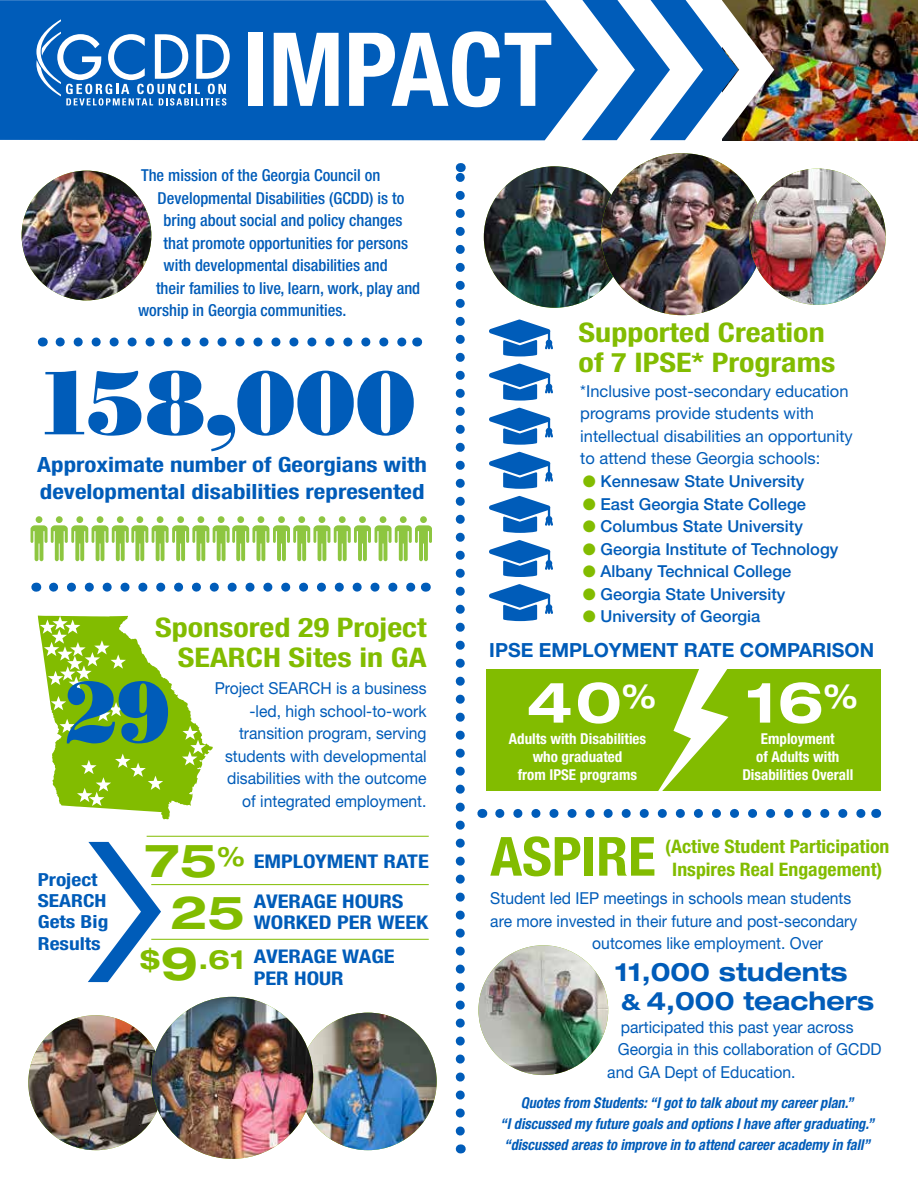
<style>
.page{position:relative;width:918px;height:1188px;background:#fff}
.page>*{position:absolute;margin:0;border:0;box-sizing:border-box;transform-origin:0 0}
.t1{font:700 condensed 102.3px "Helvetica Neue";color:#fff}
.t2{font:90px "Bodoni Std Poster";color:#005cb9}
.t3{font:86.4px "Bodoni Std Poster";color:#005cb9;scale:.92 1}
.t4{font:700 expanded 56.7px "Helvetica Neue";color:#fff}
.t5{font:700 condensed 54px "Helvetica Neue";color:#82bc00;scale:1.06 1}
.t6{font:700 expanded 45.9px/51.3px "Helvetica Neue";color:#82bc00;text-align:center}
.t7{font:700 condensed 27px/30px "Helvetica Neue";color:#82bc00;scale:1.19 1}
.t8{font:700 expanded 26.7px "Helvetica Neue";color:#82bc00}
.t9{font:700 expanded 25.5px/29.2px "Helvetica Neue";color:#005cb9;scale:.95 1}
.t10{font:700 condensed 21px/27px "Helvetica Neue";color:#005cb9;scale:1.19 1}
.t11{font:700 19.5px "Helvetica Neue";color:#005cb9}
.t12{font:700 condensed 18.9px/39.8px "Helvetica Neue";color:#005cb9;scale:1.19 1}
.t13{font:700 condensed 18.6px/23.2px "Helvetica Neue";color:#82bc00;text-align:center;scale:1.06 1}
.t14{font:700 condensed 18px/21.1px "Helvetica Neue";color:#005cb9;scale:1.19 1}
.t15{font:16.5px/22.5px "Helvetica Neue";color:#005cb9;text-align:right;scale:.95 1}
.t16{font:500 condensed 16.5px "Helvetica Neue";color:#005cb9}
.t17{font:500 16.5px "Helvetica Neue";color:#005cb9}
.t18{font:16.5px/22.5px "Helvetica Neue";color:#005cb9}
.t19{font:italic 700 condensed 15px/21px "Helvetica Neue";color:#005cb9;text-align:center;scale:.95 1}
.t20{font:700 condensed 15px/18px "Helvetica Neue";color:#fff;text-align:center}
.s1{font-size:45.9px}
.s2{color:#82bc00}
.s3{font-size:22.5px}
</style>
<div class="page">
<svg style="left:38px;top:616px;width:175px;height:203px"></svg>
<img style="left:774px;top:0;width:144px;height:140px">
<div style="left:486px;top:669px;width:394px;height:122px;background:#82bc00"></div>
<img style="left:28px;top:1015px;width:135px;height:135px;border-radius:67px">
<img style="left:299px;top:1013px;width:138px;height:137px;border-radius:69px">
<svg style="left:54px;top:583px;width:362px;height:9px"></svg>
<svg style="left:60px;top:338px;width:347px;height:8px"></svg>
<svg style="left:456px;top:163px;width:9px;height:968px"></svg>
<div style="left:0;top:0;width:582px;height:140px;background:#005cb9"></div>
<svg style="left:36px;top:19px;width:194px;height:87px"></svg>
<svg style="left:489px;top:408px;width:64px;height:37px"></svg>
<svg style="left:489px;top:540px;width:64px;height:37px"></svg>
<svg style="left:489px;top:584px;width:64px;height:37px"></svg>
<svg style="left:489px;top:364px;width:64px;height:37px"></svg>
<svg style="left:489px;top:319px;width:64px;height:37px"></svg>
<svg style="left:489px;top:452px;width:64px;height:37px"></svg>
<svg style="left:489px;top:496px;width:64px;height:37px"></svg>
<div style="left:76px;top:516px;width:7px;height:7px;background:#8dc640;border-radius:50%"></div>
<div style="left:97px;top:516px;width:6px;height:7px;background:#8dc640;border-radius:50%"></div>
<div style="left:117px;top:516px;width:7px;height:7px;background:#8dc640;border-radius:50%"></div>
<div style="left:36px;top:516px;width:6px;height:7px;background:#8dc640;border-radius:50%"></div>
<div style="left:56px;top:516px;width:7px;height:7px;background:#8dc640;border-radius:50%"></div>
<div style="left:177px;top:516px;width:7px;height:7px;background:#8dc640;border-radius:50%"></div>
<div style="left:197px;top:516px;width:7px;height:7px;background:#8dc640;border-radius:50%"></div>
<div style="left:218px;top:516px;width:7px;height:7px;background:#8dc640;border-radius:50%"></div>
<div style="left:136px;top:516px;width:7px;height:7px;background:#8dc640;border-radius:50%"></div>
<div style="left:157px;top:516px;width:7px;height:7px;background:#8dc640;border-radius:50%"></div>
<div style="left:278px;top:516px;width:7px;height:7px;background:#8dc640;border-radius:50%"></div>
<div style="left:298px;top:516px;width:7px;height:7px;background:#8dc640;border-radius:50%"></div>
<div style="left:319px;top:516px;width:6px;height:7px;background:#8dc640;border-radius:50%"></div>
<div style="left:237px;top:516px;width:7px;height:7px;background:#8dc640;border-radius:50%"></div>
<div style="left:258px;top:516px;width:6px;height:7px;background:#8dc640;border-radius:50%"></div>
<div style="left:380px;top:516px;width:6px;height:7px;background:#8dc640;border-radius:50%"></div>
<div style="left:400px;top:516px;width:7px;height:7px;background:#8dc640;border-radius:50%"></div>
<div style="left:420px;top:516px;width:7px;height:7px;background:#8dc640;border-radius:50%"></div>
<div style="left:339px;top:516px;width:7px;height:7px;background:#8dc640;border-radius:50%"></div>
<svg style="left:31px;top:525px;width:401px;height:36px"></svg>
<div style="left:359px;top:516px;width:7px;height:7px;background:#8dc640;border-radius:50%"></div>
<svg style="left:582px;top:0;width:192px;height:140px"></svg>
<img style="left:478px;top:945px;width:130px;height:130px;border-radius:65px">
<svg style="left:500px;top:669px;width:366px;height:149px"></svg>
<hr style="left:151px;top:884px;width:278px;height:1px;background:#82bc00">
<hr style="left:147px;top:836px;width:282px;height:1px;background:#82bc00">
<hr style="left:151px;top:939px;width:278px;height:1px;background:#82bc00">
<svg style="left:88px;top:842px;width:73px;height:140px"></svg>
<img style="left:22px;top:171px;width:129px;height:129px;border-radius:65px">
<img style="left:151px;top:997px;width:162px;height:162px;border-radius:81px">
<img style="left:484px;top:166px;width:141px;height:142px;border-radius:71px">
<img style="left:601px;top:153px;width:162px;height:162px;border-radius:81px">
<img style="left:750px;top:169px;width:136px;height:136px;border-radius:68px">
<h1 class="t1" style="left:242px;top:8px;width:312px">IMPACT</h1>
<p class="t16" style="left:141px;top:166px;width:241px">The mission of the Georgia Council on</p>
<p class="t16" style="left:158px;top:188px;width:248px">Developmental Disabilities (GCDD) is to</p>
<p class="t16" style="left:164px;top:211px;width:240px">bring about social and policy changes</p>
<p class="t16" style="left:164px;top:233px;width:246px">that promote opportunities for persons</p>
<p class="t16" style="left:164px;top:256px;width:226px">with developmental disabilities and</p>
<p class="t16" style="left:156px;top:278px;width:266px">their families to live, learn, work, play and</p>
<p class="t16" style="left:138px;top:301px;width:210px">worship in Georgia communities.</p>
<h2 class="t2" style="left:35px;top:348px;width:383px">158,000</h2>
<p class="t10" style="left:37px;top:451px;width:329px">Approximate number of Georgians with developmental disabilities represented</p>
<h3 class="t7" style="left:155px;top:612px;width:230px;text-align:right">Sponsored 29 Project<br>SEARCH Sites in GA</h3>
<p class="t15" style="left:215px;top:677px;width:225px">Project SEARCH is a business -led, high school-to-work transition program, serving students with developmental disabilities with the outcome of integrated employment.</p>
<h3 class="t3" style="left:65px;top:659px;width:116px">29</h3>
<p class="t14" style="left:38px;top:869px;width:61px">Project<br>SEARCH<br>Gets Big<br>Results</p>
<h3 class="t6" style="left:145px;top:834px;width:102px">75<sup>%<br></sup>25</h3>
<h3 class="t8" style="left:139px;top:942px;width:107px">$<span class="s1">9</span>.61</h3>
<p class="t12" style="left:254px;top:841px;width:149px">EMPLOYMENT RATE<br>AVERAGE HOURS</p>
<p class="t12" style="left:254px;top:905px;width:148px;line-height:33.8px">WORKED PER WEEK<br>AVERAGE WAGE</p>
<p class="t12" style="left:254px;top:958px;width:77px">PER HOUR</p>
<h3 class="t7" style="left:579px;top:317px;width:217px">Supported Creation of 7 IPSE* Programs</h3>
<p class="t18" style="left:580px;top:379px;width:274px">*Inclusive post-secondary education programs provide students with intellectual disabilities an opportunity to attend these Georgia schools:</p>
<p class="t17" style="left:583px;top:471px;width:223px"><span class="s2">●</span> Kennesaw State University</p>
<p class="t17" style="left:583px;top:494px;width:225px"><span class="s2">●</span> East Georgia State College</p>
<p class="t17" style="left:583px;top:516px;width:221px"><span class="s2">●</span> Columbus State University</p>
<p class="t17" style="left:583px;top:539px;width:257px"><span class="s2">●</span> Georgia Institute of Technology</p>
<p class="t17" style="left:583px;top:561px;width:210px"><span class="s2">●</span> Albany Technical College</p>
<p class="t17" style="left:583px;top:584px;width:204px"><span class="s2">●</span> Georgia State University</p>
<p class="t17" style="left:583px;top:606px;width:179px"><span class="s2">●</span> University of Georgia</p>
<p class="t11" style="left:489px;top:638px;width:386px">IPSE EMPLOYMENT RATE COMPARISON</p>
<h3 class="t4" style="left:526px;top:667px;width:131px">40<sup>%</sup></h3>
<h3 class="t4" style="left:746px;top:667px;width:114px">16<sup>%</sup></h3>
<p class="t20" style="left:509px;top:730px;width:139px">Adults with Disabilities who graduated<br>from IPSE programs</p>
<p class="t20" style="left:742px;top:730px;width:112px">Employment<br>of Adults with<br>Disabilities Overall</p>
<h3 class="t5" style="left:490px;top:824px;width:158px">ASPIRE</h3>
<p class="t13" style="left:665px;top:834px;width:213px">(Active Student Participation<br>Inspires Real Engagement)</p>
<p class="t15" style="left:490px;top:887px;width:381px">Student led IEP meetings in schools mean students</p>
<p class="t15" style="left:490px;top:909px;width:388px">are more invested in their future and post-secondary</p>
<p class="t15" style="left:592px;top:932px;width:245px">outcomes like employment. Over</p>
<h3 class="t9" style="left:615px;top:956px;width:275px">11,000 students<br><span class="s3">&amp;</span> 4,000 teachers</h3>
<p class="t15" style="left:621px;top:1015px;width:247px">participated this past year across</p>
<p class="t15" style="left:618px;top:1038px;width:279px">Georgia in this collaboration of GCDD</p>
<p class="t15" style="left:607px;top:1060px;width:200px">and GA Dept of Education.</p>
<p class="t19" style="left:500px;top:1092px;width:395px">Quotes from Students: “I got to talk about my career plan.”<br>“I discussed my future goals and options I have after graduating.” “discussed areas to improve in to attend career academy in fall”</p>
</div>
